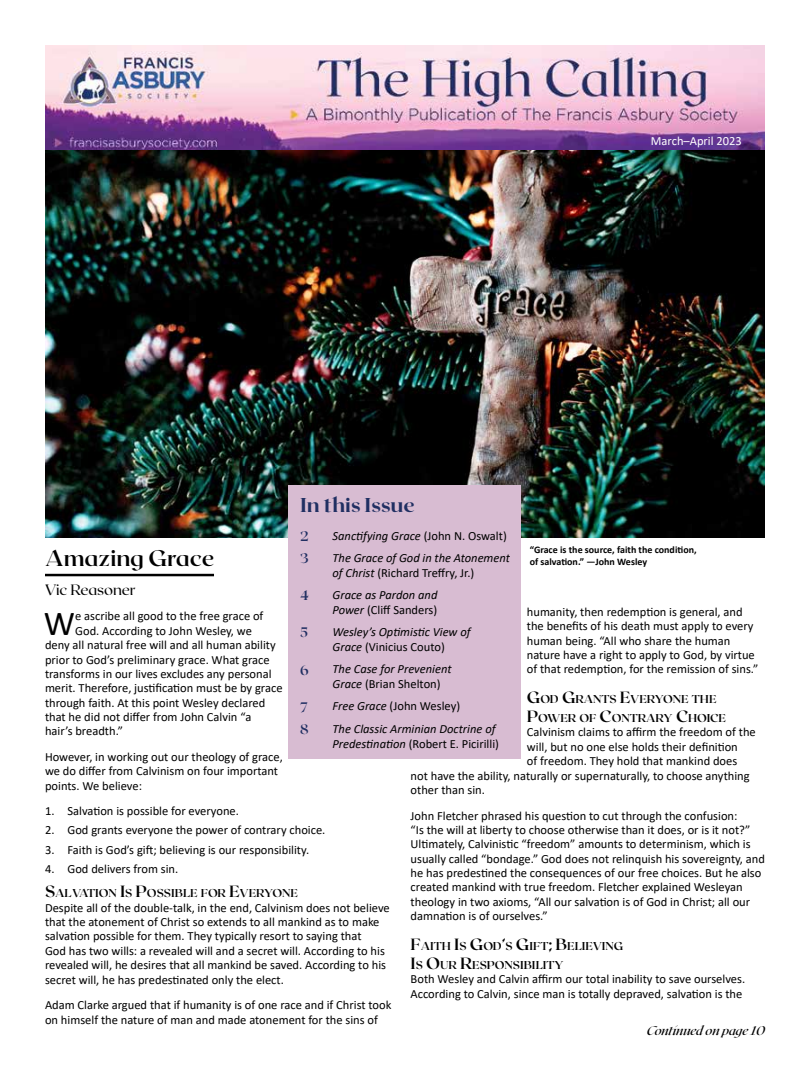
<style>
.page{position:relative;width:810px;height:1080px;background:#fff}
.page>*{position:absolute;margin:0;border:0;box-sizing:border-box;transform-origin:0 0}
.t1{font:35.12px "Calibri";color:#000}
.t2{font:700 22.5px "Roxborough CF";letter-spacing:-.005em;color:#000}
.t3{font:800 20px "Roxborough CF";color:#202f62}
.t4{font:15px "Roxborough CF";letter-spacing:-.01em;color:#000}
.t5{font:700 13.75px "Roxborough CF";color:#202f62}
.t6{font:12.5px/14.4px "Calibri";color:#000}
.t7{font:italic 12.5px/15px "Calibri";color:#000}
.t8{font:italic 500 12.5px "Roxborough CF";letter-spacing:-.005em;color:#000}
.t9{font:12.5px "Calibri";color:#fff}
.t10{font:700 11.38px/18.6px "Roxborough CF";color:#000}
.t11{font:700 10px/12px "Calibri";color:#000}
.s1{font-style:normal}
.s2{font-style:italic}
.s3{font-size:16.25px}
</style>
<div class="page">
<img style="left:45px;top:45px;width:720px;height:492px">
<hr style="left:45px;top:574px;width:169px;height:2px;background:#000">
<div style="left:289px;top:485px;width:232px;height:274px;background:#d8bcd2"></div>
<p class="t9" style="left:651px;top:132px;width:92px">March–April 2023</p>
<h3 class="t3" style="left:300px;top:492px;width:116px">In this Issue</h3>
<p class="t5" style="left:300px;top:527px;width:10px">2</p>
<p class="t7" style="left:332px;top:528px;width:176px">Sanctifying Grace <span class="s1">(John N. Oswalt)</span></p>
<p class="t5" style="left:300px;top:549px;width:10px">3</p>
<p class="t7" style="left:332px;top:550px;width:179px">The Grace of God in the Atonement of Christ <span class="s1">(Richard Treffry, Jr.)</span></p>
<p class="t5" style="left:300px;top:587px;width:10px">4</p>
<p class="t7" style="left:332px;top:587px;width:106px">Grace as Pardon and<br>Power <span class="s1">(Cliff Sanders)</span></p>
<p class="t5" style="left:300px;top:624px;width:9px">5</p>
<p class="t7" style="left:332px;top:624px;width:140px">Wesley’s Optimistic View of<br>Grace <span class="s1">(Vinicius Couto)</span></p>
<p class="t5" style="left:300px;top:661px;width:10px">6</p>
<p class="t7" style="left:332px;top:661px;width:121px">The Case for Prevenient<br>Grace <span class="s1">(Brian Shelton)</span></p>
<p class="t5" style="left:300px;top:698px;width:9px">7</p>
<p class="t6" style="left:332px;top:699px;width:129px"><span class="s2">Free Grace</span> (John Wesley)</p>
<p class="t5" style="left:300px;top:720px;width:10px">8</p>
<p class="t7" style="left:332px;top:720px;width:168px">The Classic Arminian Doctrine of<br>Predestination <span class="s1">(Robert E. Picirilli)</span></p>
<p class="t11" style="left:530px;top:544px;width:168px">“Grace is the source, faith the condition, of salvation.” —John Wesley</p>
<h2 class="t2" style="left:45px;top:544px;width:171px">Amazing Grace</h2>
<p class="t4" style="left:45px;top:580px;width:92px">Vic Reasoner</p>
<h1 class="t1" style="left:44px;top:599px;width:33px">W</h1>
<p class="t6" style="left:75px;top:609px;width:190px">e ascribe all good to the free grace of</p>
<p class="t6" style="left:527px;top:604px;width:233px">humanity, then redemption is general, and the benefits of his death must apply to every human being. “All who share the human nature have a right to apply to God, by virtue of that redemption, for the remission of sins.”</p>
<p class="t10" style="left:527px;top:690px;width:201px"><span class="s3">G</span>OD <span class="s3">G</span>RANTS <span class="s3">E</span>VERYONE THE<br><span class="s3">P</span>OWER OF <span class="s3">C</span>ONTRARY <span class="s3">C</span>HOICE</p>
<p class="t6" style="left:527px;top:725px;width:230px">Calvinism claims to affirm the freedom of the</p>
<p class="t6" style="left:527px;top:739px;width:213px">will, but no one else holds their definition</p>
<p class="t6" style="left:527px;top:754px;width:212px">of freedom. They hold that mankind does</p>
<p class="t6" style="left:411px;top:768px;width:341px">not have the ability, naturally or supernaturally, to choose anything</p>
<p class="t6" style="left:411px;top:782px;width:76px">other than sin.</p>
<p class="t6" style="left:411px;top:808px;width:356px">John Fletcher phrased his question to cut through the confusion:<br>“Is the will at liberty to choose otherwise than it does, or is it not?” Ultimately, Calvinistic “freedom” amounts to determinism, which is usually called “bondage.” God does not relinquish his sovereignty, and he has predestined the consequences of our free choices. But he also created mankind with true freedom. Fletcher explained Wesleyan theology in two axioms, “All our salvation is of God in Christ; all our damnation is of ourselves.”</p>
<p class="t10" style="left:411px;top:937px;width:214px"><span class="s3">F</span>AITH <span class="s3">I</span>S <span class="s3">G</span>OD<span class="s3">’</span>S <span class="s3">G</span>IFT<span class="s3">; B</span>ELIEVING<br><span class="s3">I</span>S <span class="s3">O</span>UR <span class="s3">R</span>ESPONSIBILITY</p>
<p class="t6" style="left:411px;top:972px;width:336px">Both Wesley and Calvin affirm our total inability to save ourselves.<br>According to Calvin, since man is totally depraved, salvation is the</p>
<p class="t8" style="left:647px;top:1022px;width:120px">Continued on page 10</p>
<p class="t6" style="left:75px;top:623px;width:178px">God. According to John Wesley, we</p>
<p class="t6" style="left:45px;top:638px;width:232px">deny all natural free will and all human ability</p>
<p class="t6" style="left:45px;top:652px;width:226px">prior to God’s preliminary grace. What grace</p>
<p class="t6" style="left:45px;top:666px;width:228px">transforms in our lives excludes any personal</p>
<p class="t6" style="left:45px;top:681px;width:239px">merit. Therefore, justification must be by grace</p>
<p class="t6" style="left:45px;top:695px;width:222px">through faith. At this point Wesley declared</p>
<p class="t6" style="left:45px;top:709px;width:208px">that he did not differ from John Calvin “a</p>
<p class="t6" style="left:45px;top:724px;width:80px">hair’s breadth.”</p>
<p class="t6" style="left:45px;top:749px;width:239px">However, in working out our theology of grace, we do differ from Calvinism on four important points. We believe:</p>
<p class="t6" style="left:45px;top:803px;width:195px">1. Salvation is possible for everyone.</p>
<p class="t6" style="left:45px;top:823px;width:282px">2. God grants everyone the power of contrary choice.</p>
<p class="t6" style="left:45px;top:842px;width:266px">3. Faith is God’s gift; believing is our responsibility.</p>
<p class="t6" style="left:45px;top:861px;width:135px">4. God delivers from sin.</p>
<p class="t10" style="left:45px;top:884px;width:254px"><span class="s3">S</span>ALVATION <span class="s3">I</span>S <span class="s3">P</span>OSSIBLE FOR <span class="s3">E</span>VERYONE</p>
<p class="t6" style="left:45px;top:900px;width:346px">Despite all of the double-talk, in the end, Calvinism does not believe that the atonement of Christ so extends to all mankind as to make salvation possible for them. They typically resort to saying that<br>God has two wills: a revealed will and a secret will. According to his revealed will, he desires that all mankind be saved. According to his secret will, he has predestinated only the elect.</p>
<p class="t6" style="left:45px;top:998px;width:348px">Adam Clarke argued that if humanity is of one race and if Christ took on himself the nature of man and made atonement for the sins of</p>
</div>
